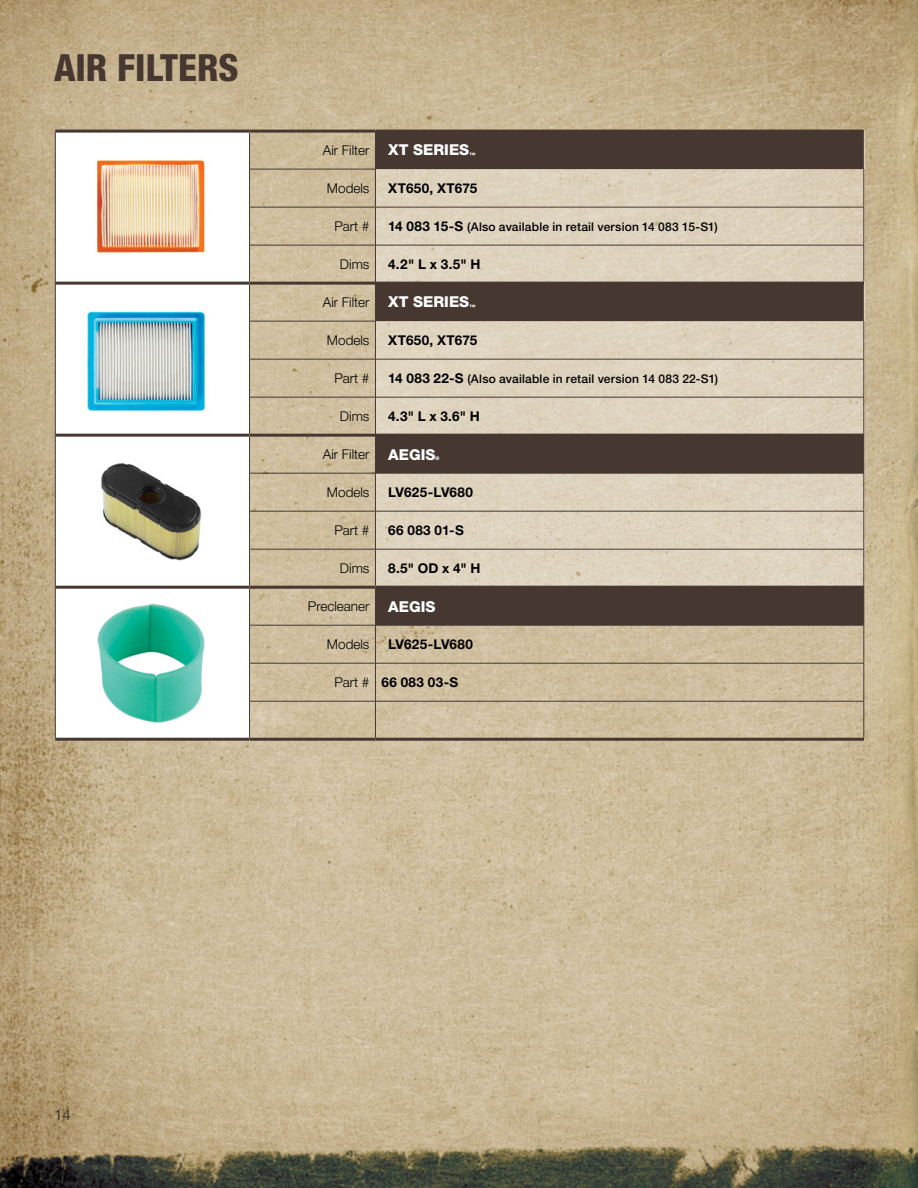
<style>
.page{position:relative;width:918px;height:1188px;background:#fff}
.page>*{position:absolute;margin:0;border:0;box-sizing:border-box;transform-origin:0 0}
.t1{font:800 condensed 37.5px "Helvetica Neue LT Pro";color:#463831}
.t2{font:15px "Helvetica Neue LT Pro";color:#463831}
.t3{font:300 13.5px "Helvetica Neue LT Pro";color:#000}
.t4{font:700 13.5px "Helvetica Neue LT Pro";letter-spacing:.025em;color:#000}
.t5{font:500 12px "Helvetica Neue LT Pro";letter-spacing:.015em;color:#000}
.t6{font:800 6px "Helvetica Neue LT Pro";color:#fff}
.t7{font:800 4.95px "Helvetica Neue LT Pro";color:#fff}
.s1{font-weight:800;font-size:15px;color:#fff}
.s2{font-weight:700;font-size:13.5px}
.s3{font-weight:300}
</style>
<div class="page">
<img style="left:0;top:0;width:918px;height:1188px">
<svg style="left:56px;top:133px;width:193px;height:605px"></svg>
<svg style="left:376px;top:133px;width:488px;height:492px;fill:#dcd1bb"></svg>
<hr style="left:864px;top:169px;width:1px;height:38px;background:#463831">
<hr style="left:864px;top:321px;width:1px;height:38px;background:#463831">
<hr style="left:864px;top:473px;width:1px;height:38px;background:#463831">
<hr style="left:375px;top:625px;width:1px;height:38px;background:#463831">
<hr style="left:864px;top:625px;width:1px;height:38px;background:#463831">
<hr style="left:864px;top:245px;width:1px;height:37px;background:#463831">
<hr style="left:864px;top:397px;width:1px;height:38px;background:#463831">
<hr style="left:864px;top:549px;width:1px;height:38px;background:#463831">
<hr style="left:375px;top:207px;width:489px;height:1px;background:#463831">
<hr style="left:864px;top:207px;width:1px;height:38px;background:#463831">
<hr style="left:375px;top:245px;width:489px;height:1px;background:#463831">
<hr style="left:375px;top:359px;width:489px;height:1px;background:#463831">
<hr style="left:864px;top:359px;width:1px;height:38px;background:#463831">
<hr style="left:375px;top:397px;width:489px;height:1px;background:#463831">
<hr style="left:55px;top:435px;width:1px;height:38px;background:#463831">
<hr style="left:375px;top:511px;width:489px;height:1px;background:#463831">
<hr style="left:864px;top:511px;width:1px;height:38px;background:#463831">
<hr style="left:375px;top:549px;width:489px;height:1px;background:#463831">
<hr style="left:375px;top:663px;width:489px;height:1px;background:#463831">
<hr style="left:375px;top:663px;width:1px;height:38px;background:#463831">
<hr style="left:864px;top:663px;width:1px;height:38px;background:#463831">
<hr style="left:375px;top:701px;width:489px;height:1px;background:#463831">
<hr style="left:55px;top:473px;width:1px;height:38px;background:#463831">
<hr style="left:55px;top:511px;width:1px;height:38px;background:#463831">
<hr style="left:55px;top:549px;width:1px;height:38px;background:#463831">
<hr style="left:376px;top:625px;width:488px;height:1px;background:#463831">
<hr style="left:55px;top:587px;width:1px;height:38px;background:#463831">
<hr style="left:55px;top:625px;width:1px;height:38px;background:#463831">
<hr style="left:55px;top:663px;width:1px;height:38px;background:#463831">
<hr style="left:55px;top:701px;width:1px;height:37px;background:#463831">
<hr style="left:375px;top:169px;width:1px;height:38px;background:#463831">
<hr style="left:375px;top:321px;width:1px;height:38px;background:#463831">
<hr style="left:375px;top:473px;width:1px;height:38px;background:#463831">
<hr style="left:375px;top:207px;width:1px;height:38px;background:#463831">
<hr style="left:375px;top:359px;width:1px;height:38px;background:#463831">
<hr style="left:375px;top:511px;width:1px;height:38px;background:#463831">
<hr style="left:375px;top:245px;width:1px;height:38px;background:#463831">
<hr style="left:375px;top:397px;width:1px;height:38px;background:#463831">
<hr style="left:375px;top:549px;width:1px;height:37px;background:#463831">
<hr style="left:375px;top:473px;width:489px;height:1px;background:#463831">
<hr style="left:249px;top:701px;width:1px;height:37px;background:#463831">
<hr style="left:375px;top:701px;width:1px;height:37px;background:#463831">
<hr style="left:864px;top:701px;width:1px;height:37px;background:#463831">
<hr style="left:249px;top:207px;width:126px;height:1px;background:#463831">
<hr style="left:249px;top:359px;width:126px;height:1px;background:#463831">
<hr style="left:249px;top:511px;width:126px;height:1px;background:#463831">
<hr style="left:249px;top:663px;width:126px;height:1px;background:#463831">
<hr style="left:249px;top:245px;width:126px;height:1px;background:#463831">
<hr style="left:249px;top:397px;width:126px;height:1px;background:#463831">
<hr style="left:249px;top:549px;width:126px;height:1px;background:#463831">
<hr style="left:249px;top:701px;width:126px;height:1px;background:#463831">
<hr style="left:864px;top:435px;width:1px;height:38px;background:#463831">
<hr style="left:864px;top:587px;width:1px;height:38px;background:#463831">
<hr style="left:55px;top:133px;width:1px;height:36px;background:#463831">
<hr style="left:55px;top:169px;width:1px;height:38px;background:#463831">
<hr style="left:249px;top:169px;width:1px;height:38px;background:#463831">
<hr style="left:55px;top:207px;width:1px;height:38px;background:#463831">
<hr style="left:249px;top:207px;width:1px;height:38px;background:#463831">
<hr style="left:55px;top:245px;width:1px;height:38px;background:#463831">
<hr style="left:249px;top:245px;width:1px;height:37px;background:#463831">
<hr style="left:55px;top:283px;width:1px;height:38px;background:#463831">
<hr style="left:55px;top:321px;width:1px;height:38px;background:#463831">
<hr style="left:249px;top:321px;width:1px;height:38px;background:#463831">
<hr style="left:55px;top:359px;width:1px;height:38px;background:#463831">
<hr style="left:249px;top:359px;width:1px;height:38px;background:#463831">
<hr style="left:55px;top:397px;width:1px;height:38px;background:#463831">
<hr style="left:249px;top:397px;width:1px;height:37px;background:#463831">
<hr style="left:249px;top:473px;width:1px;height:38px;background:#463831">
<hr style="left:249px;top:511px;width:1px;height:38px;background:#463831">
<hr style="left:249px;top:549px;width:1px;height:37px;background:#463831">
<hr style="left:249px;top:625px;width:1px;height:38px;background:#463831">
<hr style="left:249px;top:663px;width:1px;height:38px;background:#463831">
<hr style="left:249px;top:437px;width:1px;height:36px;background:#463831">
<hr style="left:249px;top:589px;width:1px;height:36px;background:#463831">
<hr style="left:375px;top:435px;width:1px;height:38px;background:#463831">
<hr style="left:375px;top:589px;width:1px;height:36px;background:#463831">
<hr style="left:249px;top:473px;width:126px;height:1px;background:#463831">
<hr style="left:249px;top:625px;width:127px;height:1px;background:#463831">
<hr style="left:375px;top:738px;width:489px;height:3px;background:#463831">
<hr style="left:250px;top:434px;width:125px;height:3px;background:#463831">
<hr style="left:376px;top:434px;width:488px;height:3px;background:#463831">
<hr style="left:55px;top:130px;width:195px;height:3px;background:#463831">
<hr style="left:56px;top:282px;width:194px;height:3px;background:#463831">
<hr style="left:250px;top:738px;width:125px;height:3px;background:#463831">
<hr style="left:250px;top:130px;width:125px;height:3px;background:#463831">
<hr style="left:250px;top:282px;width:125px;height:3px;background:#463831">
<hr style="left:375px;top:130px;width:489px;height:3px;background:#463831">
<hr style="left:376px;top:282px;width:488px;height:3px;background:#463831">
<hr style="left:55px;top:738px;width:195px;height:3px;background:#463831">
<hr style="left:375px;top:133px;width:1px;height:36px;background:#463831">
<hr style="left:375px;top:283px;width:1px;height:38px;background:#463831">
<hr style="left:249px;top:169px;width:127px;height:1px;background:#463831">
<hr style="left:249px;top:321px;width:127px;height:1px;background:#463831">
<hr style="left:56px;top:434px;width:194px;height:3px;background:#463831">
<hr style="left:56px;top:586px;width:194px;height:3px;background:#463831">
<hr style="left:250px;top:586px;width:125px;height:3px;background:#463831">
<hr style="left:375px;top:586px;width:489px;height:3px;background:#463831">
<hr style="left:249px;top:133px;width:1px;height:36px;background:#463831">
<hr style="left:249px;top:285px;width:1px;height:36px;background:#463831">
<img style="left:93px;top:156px;width:117px;height:101px">
<img style="left:92px;top:598px;width:119px;height:130px">
<img style="left:96px;top:458px;width:111px;height:108px">
<img style="left:71px;top:298px;width:152px;height:126px">
<h1 class="t1" style="left:54px;top:45px;width:186px">AIR FILTERS</h1>
<p class="t3" style="left:323px;top:142px;width:148px">Air Filter <span class="s1">XT SERIES</span></p>
<p class="t6" style="left:469px;top:151px;width:7px">™</p>
<p class="t3" style="left:327px;top:180px;width:44px">Models</p>
<p class="t4" style="left:388px;top:180px;width:91px">XT650, XT675</p>
<p class="t3" style="left:334px;top:218px;width:37px">Part #</p>
<p class="t5" style="left:388px;top:219px;width:331px"><span class="s2">14 083 15-S</span> (Also available in retail version 14 083 15-S1)</p>
<p class="t3" style="left:340px;top:256px;width:31px">Dims</p>
<p class="t4" style="left:388px;top:256px;width:94px">4.2" L x 3.5" H</p>
<p class="t3" style="left:323px;top:294px;width:148px">Air Filter <span class="s1">XT SERIES</span></p>
<p class="t6" style="left:469px;top:303px;width:7px">™</p>
<p class="t3" style="left:327px;top:332px;width:44px">Models</p>
<p class="t4" style="left:388px;top:332px;width:91px">XT650, XT675</p>
<p class="t3" style="left:334px;top:370px;width:37px">Part #</p>
<p class="t5" style="left:388px;top:371px;width:331px"><span class="s2">14 083 22-S</span> (Also available in retail version 14 083 22-S1)</p>
<p class="t3" style="left:340px;top:408px;width:31px">Dims</p>
<p class="t4" style="left:388px;top:408px;width:93px">4.3" L x 3.6" H</p>
<p class="t3" style="left:323px;top:446px;width:114px">Air Filter <span class="s1">AEGIS</span></p>
<p class="t7" style="left:435px;top:456px;width:5px">®</p>
<p class="t3" style="left:327px;top:484px;width:44px">Models</p>
<p class="t4" style="left:388px;top:484px;width:86px">LV625-LV680</p>
<p class="t3" style="left:334px;top:522px;width:37px">Part #</p>
<p class="t4" style="left:388px;top:522px;width:77px">66 083 01-S</p>
<p class="t3" style="left:340px;top:560px;width:31px">Dims</p>
<p class="t4" style="left:388px;top:560px;width:94px">8.5" OD x 4" H</p>
<p class="t3" style="left:308px;top:598px;width:129px">Precleaner <span class="s1">AEGIS</span></p>
<p class="t3" style="left:327px;top:636px;width:44px">Models</p>
<p class="t4" style="left:388px;top:636px;width:86px">LV625-LV680</p>
<p class="t4" style="left:334px;top:674px;width:125px"><span class="s3">Part #</span> 66 083 03-S</p>
<p class="t2" style="left:54px;top:1105px;width:18px">14</p>
</div>
